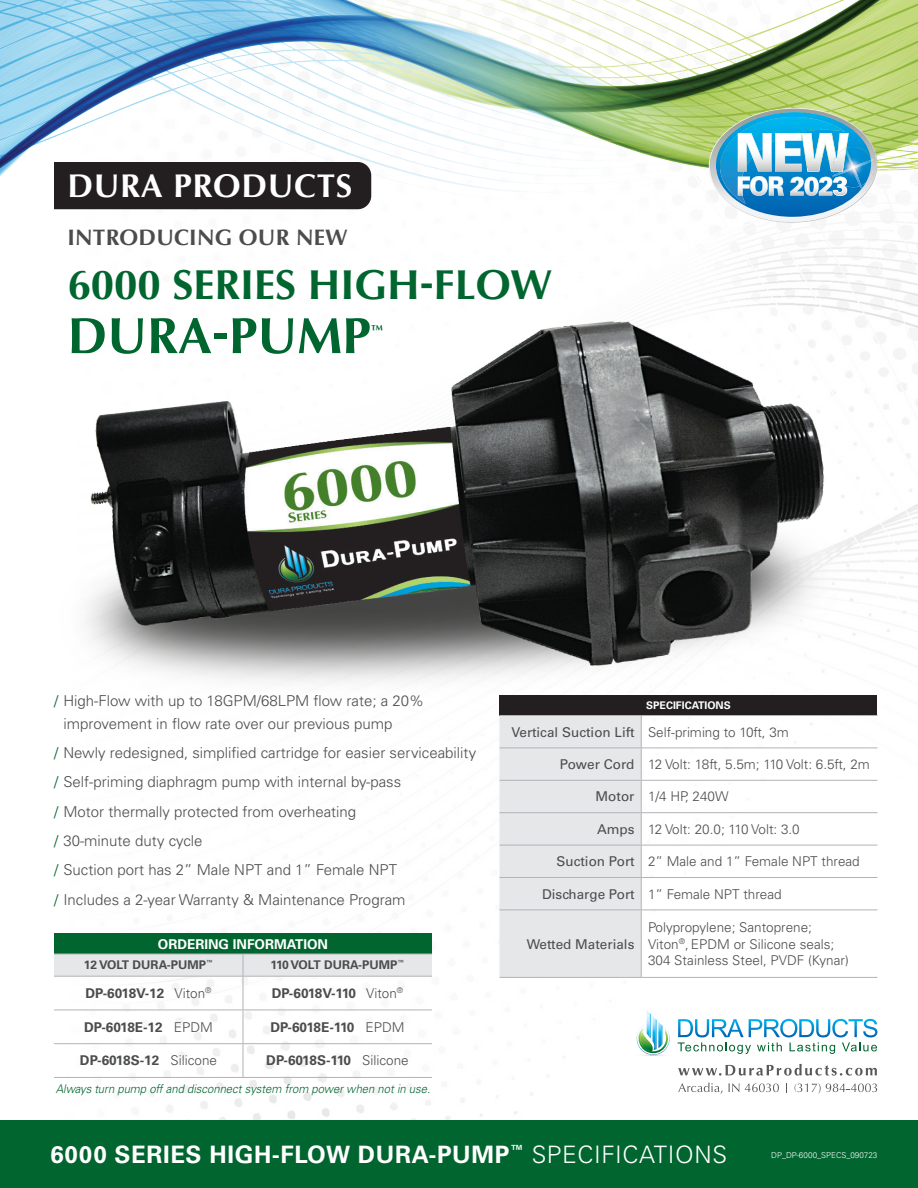
<style>
.page{position:relative;width:918px;height:1188px;background:#fff}
.page>*{position:absolute;margin:0;border:0;box-sizing:border-box;transform-origin:0 0}
.t1{font:700 51px "Optima";color:#00652e}
.t2{font:700 42px "Optima";color:#00652e}
.t3{font:700 33px "Optima";letter-spacing:.02em;color:#fff}
.t4{font:700 24px "Univers LT Std";letter-spacing:.025em;color:#fff}
.t5{font:700 22.5px "Optima";letter-spacing:.01em;color:#4b4c4d}
.t6{font:300 15px/29.2px "Univers LT Std";color:#4b4c4d}
.t7{font:300 13.5px/16.5px "Univers LT Std";color:#4b4c4d}
.t8{font:700 13.5px "Univers LT Std";letter-spacing:-.02em;color:#4b4c4d}
.t9{font:700 13.5px "Univers LT Std";color:#4b4c4d}
.t10{font:300 13.5px "Univers LT Std";letter-spacing:-.02em;color:#4b4c4d}
.t11{font:300 13.5px "Univers LT Std";letter-spacing:-.025em;color:#4b4c4d}
.t12{font:700 13.5px "Univers LT Std";color:#fff}
.t13{font:13.5px "Univers LT Std";color:#4b4c4d}
.t14{font:700 13.05px "Optima";color:#00652e}
.t15{font:italic 300 12px "Univers LT Std";color:#00652e;scale:.94 1}
.t16{font:700 12px "Univers LT Std";color:#4b4c4d}
.t17{font:700 10.5px "Univers LT Std";color:#fff}
.t18{font:300 8.1px "Univers LT Std";color:#fff}
.s1{color:#00652e}
.s2{font-weight:300}
.s3{font-weight:400}
</style>
<div class="page">
<img style="left:54px;top:209px;width:864px;height:911px">
<div style="left:83px;top:50px;width:760px;height:1097px;background:#fff;border-radius:50%"></div>
<div style="left:0;top:1120px;width:918px;height:68px;background:#00652e"></div>
<svg style="left:678px;top:1064px;width:199px;height:12px"></svg>
<svg style="left:678px;top:1083px;width:45px;height:11px"></svg>
<svg style="left:729px;top:1083px;width:50px;height:9px"></svg>
<svg style="left:795px;top:1083px;width:82px;height:11px"></svg>
<svg style="left:678px;top:1019px;width:200px;height:35px"></svg>
<svg style="left:636px;top:1010px;width:34px;height:46px"></svg>
<img style="left:0;top:0;width:918px;height:198px">
<div style="left:54px;top:162px;width:317px;height:47px;background:#231f20"></div>
<img style="left:54px;top:304px;width:810px;height:404px">
<div style="left:54px;top:934px;width:378px;height:20px;background:#00652e"></div>
<svg style="left:54px;top:954px;width:378px;height:22px;background:#e3e4e6"></svg>
<hr style="left:54px;top:976px;width:189px;height:1px;background:#b2b3b7">
<hr style="left:243px;top:976px;width:189px;height:1px;background:#b2b3b7">
<hr style="left:243px;top:977px;width:1px;height:33px;background:#b2b3b7">
<hr style="left:54px;top:1010px;width:189px;height:1px;background:#b2b3b7">
<hr style="left:243px;top:1010px;width:189px;height:1px;background:#b2b3b7">
<hr style="left:243px;top:1010px;width:1px;height:33px;background:#b2b3b7">
<hr style="left:54px;top:1043px;width:189px;height:1px;background:#b2b3b7">
<hr style="left:243px;top:1043px;width:189px;height:1px;background:#b2b3b7">
<hr style="left:243px;top:1044px;width:1px;height:33px;background:#b2b3b7">
<hr style="left:54px;top:1077px;width:189px;height:1px;background:#b2b3b7">
<hr style="left:243px;top:1077px;width:189px;height:1px;background:#b2b3b7">
<svg style="left:708px;top:108px;width:170px;height:115px"></svg>
<div style="left:500px;top:695px;width:378px;height:21px;background:#231f20"></div>
<div style="left:500px;top:716px;width:141px;height:261px;background:#e6e7e9"></div>
<hr style="left:500px;top:715px;width:141px;height:1px;background:#b2b3b7">
<hr style="left:641px;top:715px;width:237px;height:1px;background:#b2b3b7">
<hr style="left:641px;top:716px;width:1px;height:32px;background:#b2b3b7">
<hr style="left:500px;top:748px;width:141px;height:1px;background:#b2b3b7">
<hr style="left:641px;top:748px;width:237px;height:1px;background:#b2b3b7">
<hr style="left:641px;top:748px;width:1px;height:32px;background:#b2b3b7">
<hr style="left:500px;top:780px;width:141px;height:1px;background:#b2b3b7">
<hr style="left:641px;top:780px;width:237px;height:1px;background:#b2b3b7">
<hr style="left:641px;top:781px;width:1px;height:31px;background:#b2b3b7">
<hr style="left:500px;top:812px;width:141px;height:1px;background:#b2b3b7">
<hr style="left:641px;top:812px;width:237px;height:1px;background:#b2b3b7">
<hr style="left:641px;top:813px;width:1px;height:32px;background:#b2b3b7">
<hr style="left:500px;top:845px;width:141px;height:1px;background:#b2b3b7">
<hr style="left:641px;top:845px;width:237px;height:1px;background:#b2b3b7">
<hr style="left:641px;top:845px;width:1px;height:32px;background:#b2b3b7">
<hr style="left:500px;top:877px;width:141px;height:1px;background:#b2b3b7">
<hr style="left:641px;top:877px;width:237px;height:1px;background:#b2b3b7">
<hr style="left:641px;top:878px;width:1px;height:32px;background:#b2b3b7">
<hr style="left:500px;top:910px;width:141px;height:1px;background:#b2b3b7">
<hr style="left:641px;top:910px;width:237px;height:1px;background:#b2b3b7">
<hr style="left:641px;top:910px;width:1px;height:67px;background:#b2b3b7">
<hr style="left:500px;top:977px;width:141px;height:1px;background:#b2b3b7">
<hr style="left:641px;top:977px;width:237px;height:1px;background:#b2b3b7">
<h3 class="t3" style="left:68px;top:167px;width:286px">DURA PRODUCTS</h3>
<h3 class="t5" style="left:68px;top:224px;width:282px">INTRODUCING OUR NEW</h3>
<h2 class="t2" style="left:68px;top:260px;width:486px">6000 SERIES HIGH-FLOW</h2>
<h1 class="t1" style="left:68px;top:306px;width:305px">DURA-PUMP</h1>
<p class="t14" style="left:371px;top:322px;width:14px">™</p>
<p class="t6" style="left:63px;top:690px;width:362px;line-height:22.5px;text-indent:-9px"><span class="s1">/</span> High-Flow with up to 18GPM/68LPM flow rate; a 20% improvement in flow rate over our previous pump</p>
<p class="t6" style="left:54px;top:738px;width:424px"><span class="s1">/</span> Newly redesigned, simplified cartridge for easier serviceability <span class="s1">/</span> Self-priming diaphragm pump with internal by-pass<br><span class="s1">/</span> Motor thermally protected from overheating<br><span class="s1">/</span> 30-minute duty cycle<br><span class="s1">/</span> Suction port has 2” Male NPT and 1” Female NPT<br><span class="s1">/</span> Includes a 2-year Warranty &amp; Maintenance Program</p>
<p class="t12" style="left:158px;top:936px;width:172px">ORDERING INFORMATION</p>
<p class="t16" style="left:84px;top:958px;width:131px">12 VOLT DURA-PUMP<sup>™</sup></p>
<p class="t16" style="left:271px;top:958px;width:135px">110 VOLT DURA-PUMP<sup>™</sup></p>
<p class="t9" style="left:85px;top:985px;width:128px">DP-6018V-12 <span class="s2">Viton</span><sup>®</sup></p>
<p class="t8" style="left:272px;top:985px;width:133px">DP-6018V-110 <span class="s2">Viton</span><sup>®</sup></p>
<p class="t9" style="left:84px;top:1019px;width:130px">DP-6018E-12 <span class="s2">EPDM</span></p>
<p class="t8" style="left:270px;top:1019px;width:136px">DP-6018E-110 <span class="s2">EPDM</span></p>
<p class="t9" style="left:80px;top:1053px;width:139px">DP-6018S-12 <span class="s2">Silicone</span></p>
<p class="t8" style="left:266px;top:1053px;width:144px">DP-6018S-110 <span class="s2">Silicone</span></p>
<p class="t15" style="left:56px;top:1081px;width:400px">Always turn pump off and disconnect system from power when not in use.</p>
<p class="t17" style="left:646px;top:699px;width:86px">SPECIFICATIONS</p>
<p class="t7" style="left:512px;top:724px;width:279px"><span class="s3">Vertical Suction Lift</span> Self-priming to 10ft, 3m</p>
<p class="t10" style="left:560px;top:756px;width:312px"><span class="s3">Power Cord</span> 12 Volt: 18ft, 5.5m; 110 Volt: 6.5ft, 2m</p>
<p class="t7" style="left:596px;top:788px;width:135px"><span class="s3">Motor</span> 1/4 HP, 240W</p>
<p class="t11" style="left:597px;top:821px;width:204px"><span class="s3">Amps</span> 12 Volt: 20.0; 110 Volt: 3.0</p>
<p class="t7" style="left:556px;top:853px;width:305px"><span class="s3">Suction Port</span> 2” Male and 1” Female NPT thread</p>
<p class="t7" style="left:542px;top:886px;width:241px"><span class="s3">Discharge Port</span> 1” Female NPT thread</p>
<p class="t13" style="left:527px;top:936px;width:109px">Wetted Materials</p>
<p class="t7" style="left:648px;top:919px;width:202px">Polypropylene; Santoprene;<br>Viton<sup>®</sup>, EPDM or Silicone seals;<br>304 Stainless Steel, PVDF (Kynar)</p>
<h3 class="t4" style="left:51px;top:1140px;width:678px">6000 SERIES HIGH-FLOW DURA-PUMP<sup>™</sup> <span class="s2">SPECIFICATIONS</span></h3>
<p class="t18" style="left:771px;top:1150px;width:108px">DP_DP-6000_SPECS_090723</p>
</div>
